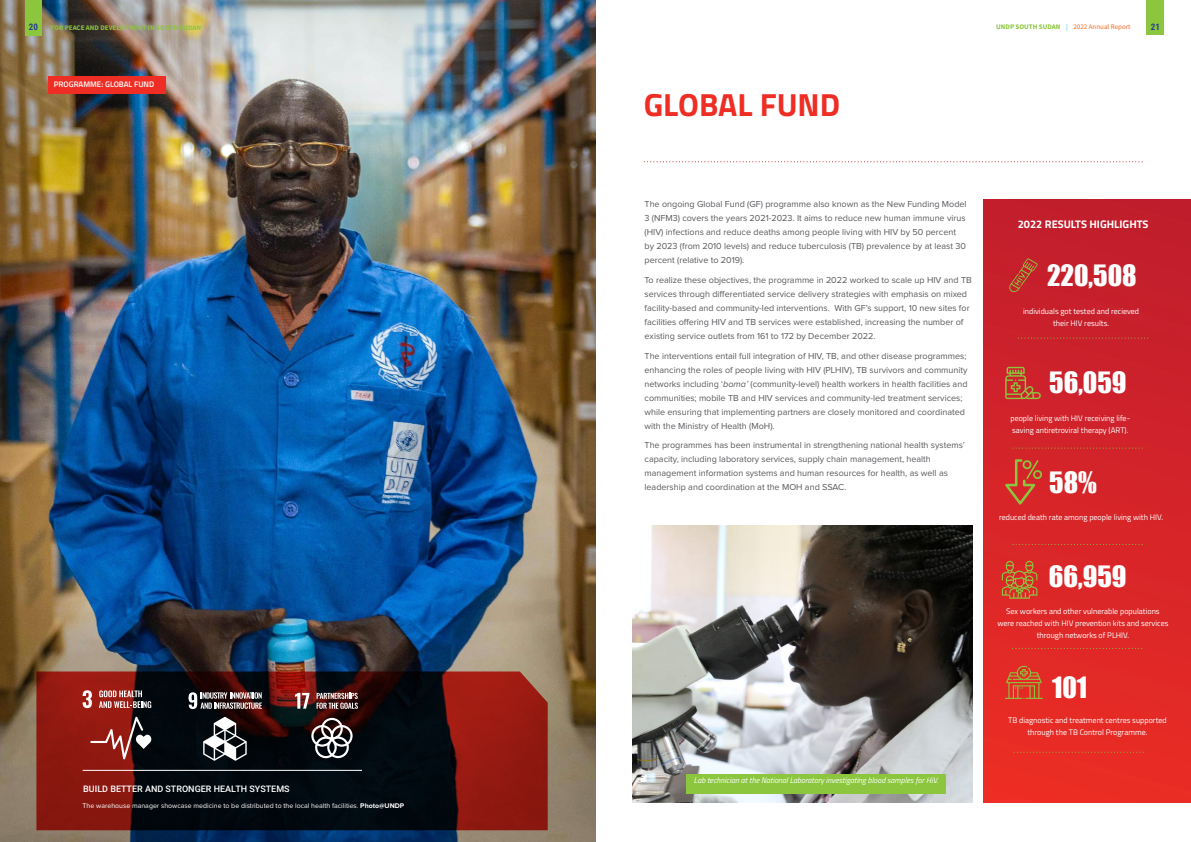
<style>
.page{position:relative;width:1191px;height:842px;background:#fff}
.page>*{position:absolute;margin:0;border:0;box-sizing:border-box;transform-origin:0 0}
.t1{font:700 32px "Titillium Web";color:#ee2e24}
.t2{font:27px "Impact";color:#fff}
.t3{font:700 11px "Titillium Web";color:#fff}
.t4{font:9px/14px "Proxima Nova";color:#58595d}
.t5{font:500 9px "Roboto";color:#fff}
.t6{font:700 9px "Roboto Condensed";color:#253f8e}
.t7{font:8px/12px "Titillium Web";color:#fff;text-align:center}
.t8{font:italic 8px "Titillium Web";color:#fff}
.t9{font:600 8px "Titillium Web";color:#fff}
.t10{font:7px "Proxima Nova";color:#fff}
.t11{font:700 7px "Source Sans Pro";color:#8bc63e}
.t12{font:7px "Source Sans Pro";color:#f36c24}
.s1{font-weight:700;color:#8bc63e}
.s2{color:#37c2dd}
.s3{font-weight:700}
.s4{font-style:italic}
</style>
<div class="page">
<img style="left:0;top:0;width:595px;height:842px">
<svg style="left:36px;top:671px;width:512px;height:159px;background:#3f1010"></svg>
<div style="left:48px;top:76px;width:118px;height:18px;background:#ee2e24"></div>
<svg style="left:188px;top:692px;width:74px;height:17px"></svg>
<svg style="left:203px;top:717px;width:44px;height:44px"></svg>
<svg style="left:295px;top:693px;width:14px;height:16px"></svg>
<svg style="left:316px;top:693px;width:42px;height:16px"></svg>
<svg style="left:311px;top:718px;width:41px;height:40px"></svg>
<svg style="left:83px;top:690px;width:9px;height:18px"></svg>
<svg style="left:99px;top:690px;width:52px;height:18px"></svg>
<svg style="left:90px;top:717px;width:61px;height:42px;background:#823b36"></svg>
<hr style="left:83px;top:770px;width:279px;height:1px;background:#fff">
<div style="left:984px;top:200px;width:207px;height:602px;background:linear-gradient(to bottom,#c01d2d,#ec2d25)"></div>
<svg style="left:1001px;top:561px;width:36px;height:38px"></svg>
<img style="left:632px;top:525px;width:340px;height:277px">
<svg style="left:644px;top:161px;width:498px;height:1px"></svg>
<svg style="left:1018px;top:338px;width:129px;height:1px"></svg>
<svg style="left:1012px;top:448px;width:130px;height:1px"></svg>
<svg style="left:1012px;top:544px;width:130px;height:1px"></svg>
<svg style="left:1012px;top:648px;width:130px;height:1px"></svg>
<svg style="left:1014px;top:752px;width:129px;height:1px"></svg>
<svg style="left:1009px;top:258px;width:28px;height:34px"></svg>
<svg style="left:1005px;top:459px;width:37px;height:46px;background:#c5472d"></svg>
<svg style="left:1005px;top:367px;width:35px;height:32px"></svg>
<svg style="left:1005px;top:665px;width:37px;height:34px"></svg>
<div style="left:686px;top:774px;width:259px;height:19px;background:#8bc63e"></div>
<div style="left:25px;top:0;width:16px;height:36px;background:#8bc63e"></div>
<div style="left:1146px;top:0;width:17px;height:34px;background:#8bc63e"></div>
<p class="t6" style="left:29px;top:21px;width:11px">20</p>
<p class="t11" style="left:51px;top:22px;width:152px">FOR PEACE AND DEVELOPMENT IN SOUTH SUDAN</p>
<p class="t12" style="left:996px;top:22px;width:136px"><span class="s1">UNDP SOUTH SUDAN</span> <span class="s2">|</span> 2022 Annual Report</p>
<p class="t6" style="left:1150px;top:20px;width:11px">21</p>
<p class="t9" style="left:54px;top:79px;width:102px">PROGRAMME: GLOBAL FUND</p>
<p class="t5" style="left:83px;top:782px;width:208px">BUILD BETTER AND STRONGER HEALTH SYSTEMS</p>
<p class="t10" style="left:83px;top:802px;width:323px">The warehouse manager showcase medicine to be distributed to the local health facilities. <span class="s3">Photo@UNDP</span></p>
<h1 class="t1" style="left:643px;top:80px;width:198px">GLOBAL FUND</h1>
<p class="t4" style="left:644px;top:197px;width:323px">The ongoing Global Fund (GF) programme also known as the New Funding Model 3 (NFM3) covers the years 2021-2023. It aims to reduce new human immune virus (HIV) infections and reduce deaths among people living with HIV by 50 percent by 2023 (from 2010 levels) and reduce tuberculosis (TB) prevalence by at least 30 percent (relative to 2019).</p>
<p class="t4" style="left:644px;top:273px;width:329px">To realize these objectives, the programme in 2022 worked to scale up HIV and TB services through differentiated service delivery strategies with emphasis on mixed facility-based and community-led interventions. With GF’s support, 10 new sites for facilities offering HIV and TB services were established, increasing the number of existing service outlets from 161 to 172 by December 2022.</p>
<p class="t4" style="left:644px;top:349px;width:324px">The interventions entail full integration of HIV, TB, and other disease programmes; enhancing the roles of people living with HIV (PLHIV), TB survivors and community networks including ‘<span class="s4">boma’</span> (community-level) health workers in health facilities and communities; mobile TB and HIV services and community-led treatment services; while ensuring that implementing partners are closely monitored and coordinated with the Ministry of Health (MoH).</p>
<p class="t4" style="left:644px;top:438px;width:322px">The programmes has been instrumental in strengthening national health systems’ capacity, including laboratory services, supply chain management, health management information systems and human resources for health, as well as leadership and coordination at the MOH and SSAC.</p>
<p class="t8" style="left:694px;top:774px;width:245px">Lab technician at the National Laboratory investigating blood samples for HiV.</p>
<p class="t3" style="left:1017px;top:216px;width:132px">2022 RESULTS HIGHLIGHTS</p>
<h2 class="t2" style="left:1047px;top:254px;width:91px">220,508</h2>
<p class="t7" style="left:1023px;top:305px;width:118px">individuals got tested and recieved their HIV results.</p>
<h2 class="t2" style="left:1049px;top:361px;width:79px">56,059</h2>
<p class="t7" style="left:1010px;top:412px;width:121px;text-align:left">people living with HIV receiving life&shy;saving antiretroviral therapy (ART).</p>
<h2 class="t2" style="left:1049px;top:461px;width:49px">58%</h2>
<p class="t7" style="left:999px;top:510px;width:166px">reduced death rate among people living with HIV.</p>
<h2 class="t2" style="left:1049px;top:556px;width:79px">66,959</h2>
<p class="t7" style="left:997px;top:605px;width:172px">Sex workers and other vulnerable populations were reached with HIV prevention kits and services through networks of PLHIV.</p>
<h2 class="t2" style="left:1052px;top:667px;width:37px">101</h2>
<p class="t7" style="left:1008px;top:714px;width:160px">TB diagnostic and treatment centres supported through the TB Control Programme.</p>
</div>
